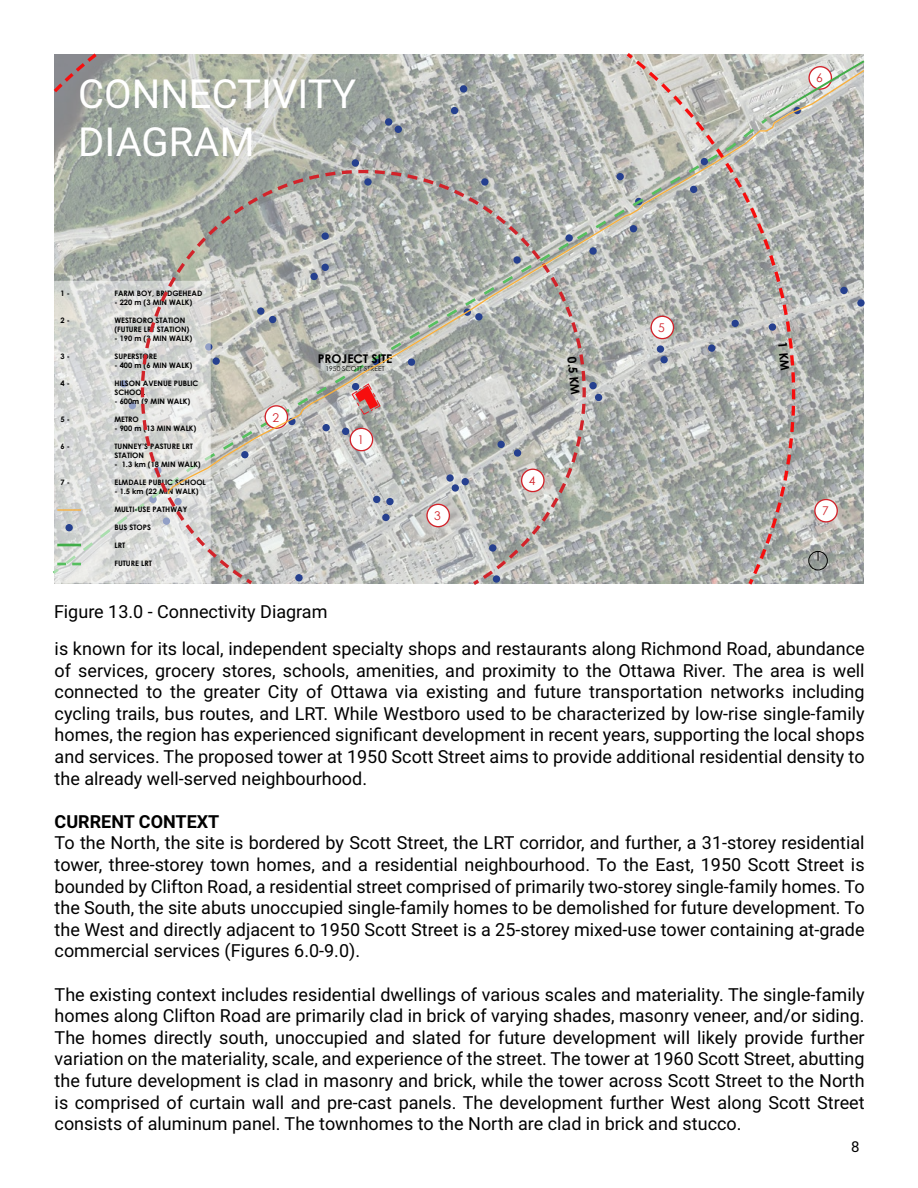
<style>
.page{position:relative;width:918px;height:1188px;background:#fff}
.page>*{position:absolute;margin:0;border:0;box-sizing:border-box;transform-origin:0 0}
.t1{font:40.05px/48.2px "Roboto";color:#fff}
.t2{font:18px/21.6px "Roboto";color:#000;text-align:justify}
.t3{font:700 18px "Roboto";color:#000}
.t4{font:15px "Roboto";color:#000}
.t5{font:700 12px "Century Gothic";color:#000}
.t6{font:12px "Century Gothic";color:#d2232a}
.t7{font:700 7.5px/9px "Century Gothic";color:#000}
.t8{font:6.75px "Century Gothic";color:#000}
</style>
<div class="page">
<img style="left:54px;top:54px;width:810px;height:529px">
<div style="left:808px;top:551px;width:20px;height:19px;border:1px solid #000;border-radius:50%"></div>
<svg style="left:53px;top:116px;width:570px;height:461px;background:#a9b0a9"></svg>
<div style="left:815px;top:500px;width:22px;height:22px;background:#fff;border-radius:50%"></div>
<div style="left:814px;top:499px;width:24px;height:24px;border:1px solid #d2232a;border-radius:50%"></div>
<svg style="left:54px;top:281px;width:85px;height:302px;background:#d7d9d7"></svg>
<svg style="left:623px;top:53px;width:174px;height:532px;background:#b0b1ad"></svg>
<svg style="left:53px;top:53px;width:47px;height:43px;background:#978b8e"></svg>
<svg style="left:57px;top:400px;width:82px;height:183px;background:#d7d9d7"></svg>
<svg style="left:139px;top:168px;width:449px;height:417px;background:#c2c1bf"></svg>
<svg style="left:167px;top:69px;width:698px;height:426px;background:#b4b5b0"></svg>
<svg style="left:767px;top:58px;width:98px;height:62px;background:#c9c9c1"></svg>
<svg style="left:778px;top:343px;width:11px;height:27px"></svg>
<h1 class="t1" style="left:78px;top:68px;width:280px">CONNECTIVITY<br>DIAGRAM</h1>
<p class="t7" style="left:60px;top:288px;width:11px">1 -</p>
<p class="t7" style="left:114px;top:288px;width:89px">FARM BOY, BRIDGEHEAD</p>
<p class="t7" style="left:114px;top:297px;width:79px">- 220 m (3 MIN WALK)</p>
<p class="t7" style="left:60px;top:315px;width:11px">2 -</p>
<p class="t7" style="left:114px;top:315px;width:77px">WESTBORO STATION (FUTURE LRT STATION)</p>
<p class="t7" style="left:114px;top:333px;width:79px">- 190 m (3 MIN WALK)</p>
<p class="t7" style="left:60px;top:351px;width:11px">3 -</p>
<p class="t7" style="left:114px;top:351px;width:44px">SUPERSTORE</p>
<p class="t7" style="left:114px;top:360px;width:79px">- 400 m (6 MIN WALK)</p>
<p class="t7" style="left:60px;top:378px;width:11px">4 -</p>
<p class="t7" style="left:114px;top:378px;width:85px">HILSON AVENUE PUBLIC<br>SCHOOL</p>
<p class="t7" style="left:114px;top:396px;width:77px">- 600m (9 MIN WALK)</p>
<p class="t7" style="left:60px;top:414px;width:11px">5 -</p>
<p class="t7" style="left:114px;top:414px;width:26px">METRO</p>
<p class="t7" style="left:114px;top:423px;width:84px">- 900 m (13 MIN WALK)</p>
<p class="t7" style="left:60px;top:441px;width:11px">6 -</p>
<p class="t7" style="left:114px;top:441px;width:80px">TUNNEY’S PASTURE LRT<br>STATION</p>
<p class="t7" style="left:114px;top:459px;width:88px">- 1.3 km (18 MIN WALK)</p>
<p class="t7" style="left:60px;top:477px;width:11px">7 -</p>
<p class="t7" style="left:114px;top:477px;width:93px">ELMDALE PUBLIC SCHOOL</p>
<p class="t7" style="left:114px;top:486px;width:86px">- 1.5 km (22 MIN WALK)</p>
<p class="t7" style="left:114px;top:504px;width:74px">MULTI-USE PATHWAY</p>
<p class="t7" style="left:114px;top:522px;width:38px">BUS STOPS</p>
<p class="t7" style="left:114px;top:540px;width:12px">LRT</p>
<p class="t7" style="left:114px;top:558px;width:39px">FUTURE LRT</p>
<p class="t6" style="left:272px;top:409px;width:8px">2</p>
<p class="t5" style="left:318px;top:349px;width:76px">PROJECT SITE</p>
<p class="t8" style="left:326px;top:363px;width:60px">1950 SCOTT STREET</p>
<p class="t5" style="left:581px;top:356px;width:40px;rotate:84deg">0.5 KM</p>
<p class="t6" style="left:357px;top:431px;width:8px">1</p>
<p class="t6" style="left:434px;top:507px;width:8px">3</p>
<p class="t6" style="left:529px;top:472px;width:8px">4</p>
<p class="t2" style="left:54px;top:600px;width:275px">Figure 13.0 - Connectivity Diagram</p>
<p class="t6" style="left:658px;top:319px;width:8px">5</p>
<p class="t6" style="left:816px;top:70px;width:8px">6</p>
<p class="t6" style="left:822px;top:503px;width:8px">7</p>
<p class="t2" style="left:55px;top:637px;width:812px">is known for its local, independent specialty shops and restaurants along Richmond Road, abundance of services, grocery stores, schools, amenities, and proximity to the Ottawa River. The area is well connected to the greater City of Ottawa via existing and future transportation networks including cycling trails, bus routes, and LRT. While Westboro used to be characterized by low-rise single-family homes, the region has experienced significant development in recent years, supporting the local shops and services. The proposed tower at 1950 Scott Street aims to provide additional residential density to the already well-served neighbourhood.</p>
<p class="t3" style="left:55px;top:809px;width:166px">CURRENT CONTEXT</p>
<p class="t2" style="left:55px;top:832px;width:812px">To the North, the site is bordered by Scott Street, the LRT corridor, and further, a 31-storey residential tower, three-storey town homes, and a residential neighbourhood. To the East, 1950 Scott Street is bounded by Clifton Road, a residential street comprised of primarily two-storey single-family homes. To the South, the site abuts unoccupied single-family homes to be demolished for future development. To the West and directly adjacent to 1950 Scott Street is a 25-storey mixed-use tower containing at-grade commercial services (Figures 6.0-9.0).</p>
<p class="t2" style="left:55px;top:983px;width:812px">The existing context includes residential dwellings of various scales and materiality. The single-family homes along Clifton Road are primarily clad in brick of varying shades, masonry veneer, and/or siding.<br>The homes directly south, unoccupied and slated for future development will likely provide further variation on the materiality, scale, and experience of the street. The tower at 1960 Scott Street, abutting the future development is clad in masonry and brick, while the tower across Scott Street to the North is comprised of curtain wall and pre-cast panels. The development further West along Scott Street consists of aluminum panel. The townhomes to the North are clad in brick and stucco.</p>
<p class="t4" style="left:851px;top:1136px;width:10px">8</p>
</div>
